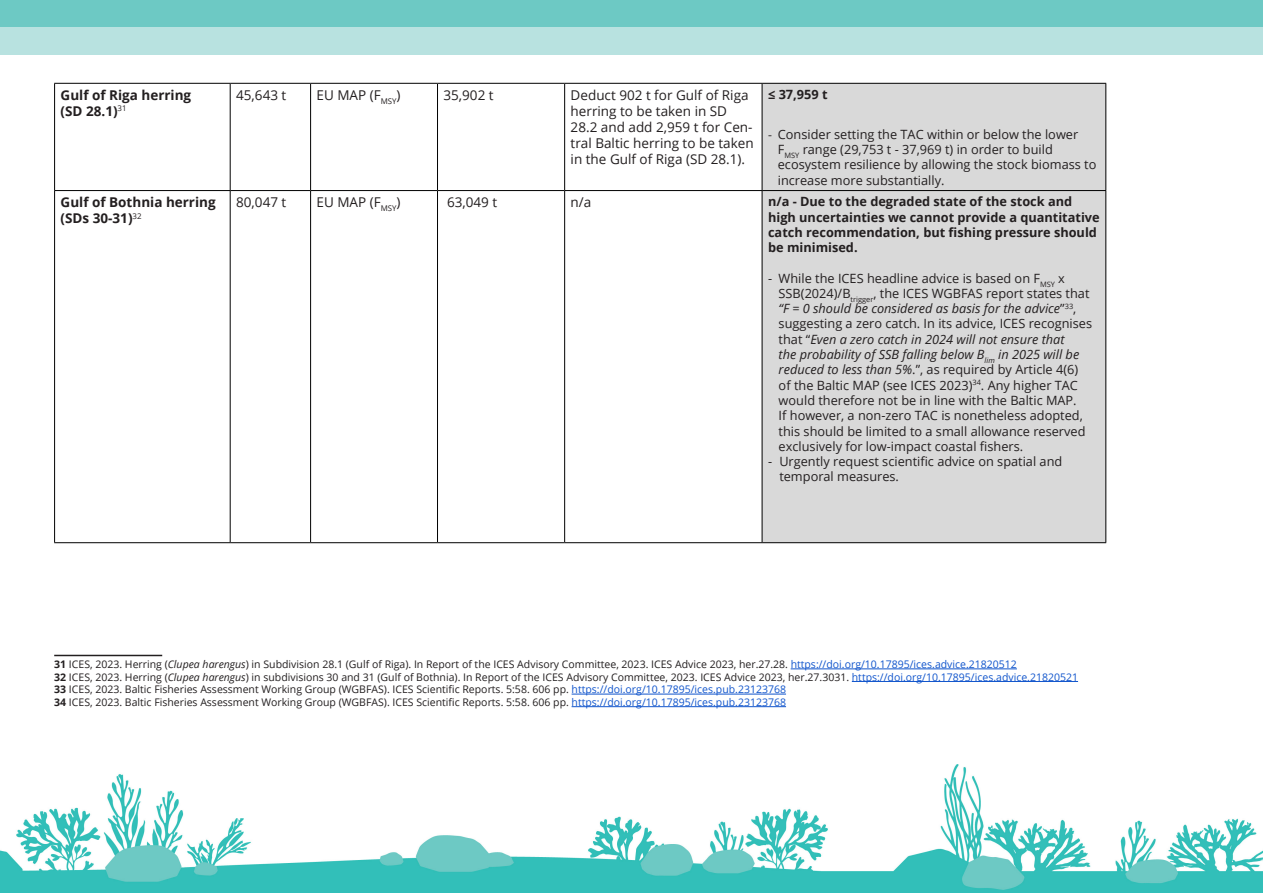
<style>
.page{position:relative;width:1263px;height:893px;background:#fff}
.page>*{position:absolute;margin:0;border:0;box-sizing:border-box;transform-origin:0 0}
.t1{font:13.5px/16.2px "Open Sans";color:#231f20}
.t2{font:700 13.5px "Open Sans";color:#231f20}
.t3{font:12.75px/15.3px "Open Sans";color:#231f20}
.t4{font:700 12.75px/15.3px "Open Sans";color:#231f20}
.t5{font:10.5px "Open Sans";color:#231f20}
.s1{font-family:"Calibri"}
.s2{font-style:italic}
.s3{font-weight:700}
.s4{color:#15c}
</style>
<div class="page">
<div style="left:0;top:0;width:1263px;height:54px;background:#6dc9c4"></div>
<div style="left:0;top:27px;width:1263px;height:27px;background:#b8e2e0"></div>
<div style="left:763px;top:84px;width:342px;height:458px;background:#d9d9d9"></div>
<hr style="left:54px;top:83px;width:176px;height:1px;background:#000">
<hr style="left:230px;top:83px;width:81px;height:1px;background:#000">
<hr style="left:311px;top:83px;width:126px;height:1px;background:#000">
<hr style="left:437px;top:83px;width:128px;height:1px;background:#000">
<hr style="left:565px;top:83px;width:197px;height:1px;background:#000">
<hr style="left:762px;top:83px;width:344px;height:1px;background:#000">
<hr style="left:54px;top:190px;width:176px;height:1px;background:#000">
<hr style="left:230px;top:190px;width:81px;height:1px;background:#000">
<hr style="left:311px;top:190px;width:126px;height:1px;background:#000">
<hr style="left:437px;top:190px;width:128px;height:1px;background:#000">
<hr style="left:565px;top:190px;width:197px;height:1px;background:#000">
<hr style="left:762px;top:190px;width:344px;height:1px;background:#000">
<hr style="left:54px;top:542px;width:176px;height:1px;background:#000">
<hr style="left:230px;top:542px;width:81px;height:1px;background:#000">
<hr style="left:311px;top:542px;width:126px;height:1px;background:#000">
<hr style="left:437px;top:542px;width:128px;height:1px;background:#000">
<hr style="left:565px;top:542px;width:197px;height:1px;background:#000">
<hr style="left:762px;top:542px;width:344px;height:1px;background:#000">
<hr style="left:54px;top:84px;width:1px;height:106px;background:#000">
<hr style="left:54px;top:191px;width:1px;height:351px;background:#000">
<hr style="left:230px;top:84px;width:1px;height:106px;background:#000">
<hr style="left:310px;top:84px;width:1px;height:106px;background:#000">
<hr style="left:437px;top:84px;width:1px;height:106px;background:#000">
<hr style="left:564px;top:84px;width:1px;height:106px;background:#000">
<hr style="left:762px;top:84px;width:1px;height:106px;background:#000">
<hr style="left:1105px;top:84px;width:1px;height:106px;background:#000">
<hr style="left:230px;top:191px;width:1px;height:351px;background:#000">
<hr style="left:310px;top:191px;width:1px;height:351px;background:#000">
<hr style="left:437px;top:191px;width:1px;height:351px;background:#000">
<hr style="left:564px;top:191px;width:1px;height:351px;background:#000">
<hr style="left:762px;top:191px;width:1px;height:351px;background:#000">
<hr style="left:1105px;top:191px;width:1px;height:351px;background:#000">
<hr style="left:54px;top:655px;width:108px;height:1px;background:#231f20">
<hr style="left:791px;top:669px;width:226px;height:1px;background:#15c">
<hr style="left:852px;top:681px;width:226px;height:1px;background:#15c">
<hr style="left:572px;top:694px;width:214px;height:1px;background:#15c">
<hr style="left:572px;top:706px;width:214px;height:1px;background:#15c">
<img style="left:0;top:764px;width:1263px;height:129px">
<p class="t2" style="left:61px;top:85px;width:132px">Gulf of Riga herring</p>
<p class="t2" style="left:61px;top:101px;width:68px">(SD 28.1)<sup>31</sup></p>
<p class="t2" style="left:61px;top:192px;width:157px">Gulf of Bothnia herring</p>
<p class="t2" style="left:61px;top:209px;width:82px">(SDs 30-31)<sup>32</sup></p>
<p class="t1" style="left:236px;top:86px;width:52px">45,643 t</p>
<p class="t1" style="left:317px;top:86px;width:86px">EU MAP (F<sub>MSY</sub>)</p>
<p class="t1" style="left:443px;top:86px;width:52px">35,902 t</p>
<p class="t1" style="left:571px;top:86px;width:184px">Deduct 902 t for Gulf of Riga herring to be taken in SD<br>28.2 and add 2,959 t for Cen&shy;tral Baltic herring to be taken in the Gulf of Riga (SD 28.1).</p>
<p class="t4" style="left:768px;top:86px;width:61px">≤ 37,959 t</p>
<p class="t3" style="left:778px;top:126px;width:320px;text-indent:-10px"><span class="s1">-</span> Consider setting the TAC within or below the lower F<sub>MSY</sub> range (29,753 t - 37,969 t) in order to build ecosystem resilience by allowing the stock biomass to increase more substantially.</p>
<p class="t1" style="left:236px;top:194px;width:52px">80,047 t</p>
<p class="t1" style="left:317px;top:194px;width:86px">EU MAP (F<sub>MSY</sub>)</p>
<p class="t1" style="left:447px;top:194px;width:52px">63,049 t</p>
<p class="t1" style="left:571px;top:194px;width:22px">n/a</p>
<p class="t4" style="left:768px;top:194px;width:333px">n/a - Due to the degraded state of the stock and high uncertainties we cannot provide a quantitative catch recommendation, but fishing pressure should be minimised.</p>
<p class="t3" style="left:779px;top:270px;width:315px;text-indent:-11px">- While the ICES headline advice is based on F<sub>MSY</sub> x SSB(2024)/B<sub>trigger</sub>, the ICES WGBFAS report states that <span class="s2">“F = 0 should be considered as basis for the advice</span>”<sup>33</sup>, suggesting a zero catch. In its advice, ICES recognises that “<span class="s2">Even a zero catch in 2024 will not ensure that<br>the probability of SSB falling below B</span><sub>lim</sub> <span class="s2">in 2025 will be reduced to less than 5%</span>.”, as required by Article 4(6) of the Baltic MAP (see ICES 2023)<sup>34</sup>. Any higher TAC would therefore not be in line with the Baltic MAP.<br>If however, a non-zero TAC is nonetheless adopted, this should be limited to a small allowance reserved exclusively for low-impact coastal fishers.</p>
<p class="t3" style="left:779px;top:453px;width:284px;text-indent:-11px">- Urgently request scientific advice on spatial and temporal measures.</p>
<p class="t5" style="left:54px;top:657px;width:964px"><span class="s3">31</span> ICES, 2023. Herring (<span class="s2">Clupea harengus</span>) in Subdivision 28.1 (Gulf of Riga). In Report of the ICES Advisory Committee, 2023. ICES Advice 2023, her.27.28. <span class="s4">https://doi.org/10.17895/ices.advice.21820512</span></p>
<p class="t5" style="left:54px;top:670px;width:1025px"><span class="s3">32</span> ICES, 2023. Herring (<span class="s2">Clupea harengus</span>) in subdivisions 30 and 31 (Gulf of Bothnia). In Report of the ICES Advisory Committee, 2023. ICES Advice 2023, her.27.3031. <span class="s4">https://doi.org/10.17895/ices.advice.21820521</span></p>
<p class="t5" style="left:54px;top:682px;width:733px"><span class="s3">33</span> ICES, 2023. Baltic Fisheries Assessment Working Group (WGBFAS). ICES Scientific Reports. 5:58. 606 pp. <span class="s4">https://doi.org/10.17895/ices.pub.23123768</span></p>
<p class="t5" style="left:54px;top:695px;width:733px"><span class="s3">34</span> ICES, 2023. Baltic Fisheries Assessment Working Group (WGBFAS). ICES Scientific Reports. 5:58. 606 pp. <span class="s4">https://doi.org/10.17895/ices.pub.23123768</span></p>
</div>
